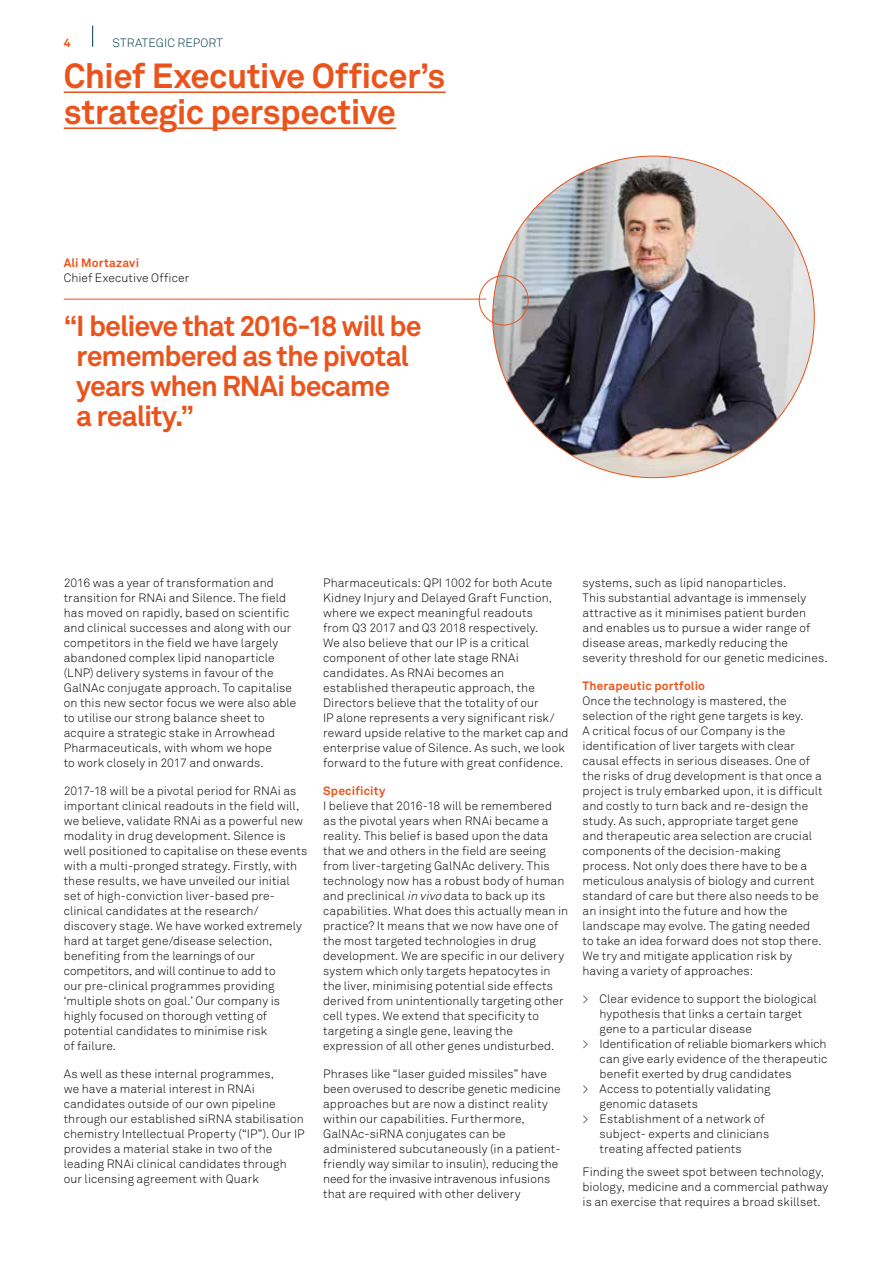
<style>
.page{position:relative;width:893px;height:1263px;background:#fff}
.page>*{position:absolute;margin:0;border:0;box-sizing:border-box;transform-origin:0 0}
.t1{font:700 34.5px/36px "Akkurat";letter-spacing:-.015em;color:#ea541c}
.t2{font:700 28.5px/30px "Akkurat";letter-spacing:-.035em;color:#ea541c}
.t3{font:12px/15px "Akkurat Light Pro";letter-spacing:.01em;color:#000}
.t4{font:700 12px "Akkurat Pro";letter-spacing:.015em;color:#ea541c}
.t5{font:300 12px "Akkurat";letter-spacing:.01em;color:#000}
.t6{font:12px "Akkurat Light Pro";letter-spacing:.01em;color:#003b4c}
.t7{font:700 12px "Akkurat";letter-spacing:.015em;color:#ea541c}
.s1{font-style:italic}
</style>
<div class="page">
<img style="left:493px;top:156px;width:321px;height:322px;border-radius:161px">
<hr style="left:64px;top:91px;width:381px;height:2px;background:#ea541c">
<hr style="left:64px;top:127px;width:94px;height:2px;background:#ea541c">
<hr style="left:177px;top:127px;width:219px;height:2px;background:#ea541c">
<div style="left:479px;top:275px;width:49px;height:50px;border:1px solid #ea541c;border-radius:50%"></div>
<hr style="left:64px;top:299px;width:422px;height:1px;background:#ea541c">
<svg style="left:92px;top:26px;width:1px;height:21px"></svg>
<p class="t4" style="left:64px;top:35px;width:8px">4</p>
<p class="t6" style="left:113px;top:35px;width:112px">STRATEGIC REPORT</p>
<h1 class="t1" style="left:64px;top:58px;width:383px">Chief Executive Officer’s strategic perspective</h1>
<p class="t7" style="left:64px;top:255px;width:77px">Ali Mortazavi</p>
<p class="t5" style="left:64px;top:270px;width:127px">Chief Executive Officer</p>
<h2 class="t2" style="left:76px;top:310px;width:347px;text-indent:-13px">“I believe that 2016-18 will be remembered as the pivotal years when RNAi became<br>a reality.”</h2>
<p class="t3" style="left:64px;top:576px;width:234px">2016 was a year of transformation and transition for RNAi and Silence. The field has moved on rapidly, based on scientific and clinical successes and along with our competitors in the field we have largely abandoned complex lipid nanoparticle (LNP) delivery systems in favour of the GalNAc conjugate approach. To capitalise on this new sector focus we were also able to utilise our strong balance sheet to acquire a strategic stake in Arrowhead Pharmaceuticals, with whom we hope<br>to work closely in 2017 and onwards.</p>
<p class="t3" style="left:64px;top:783px;width:245px">2017-18 will be a pivotal period for RNAi as important clinical readouts in the field will, we believe, validate RNAi as a powerful new modality in drug development. Silence is well positioned to capitalise on these events with a multi-pronged strategy. Firstly, with these results, we have unveiled our initial set of high-conviction liver-based pre&shy;clinical candidates at the research/ discovery stage. We have worked extremely hard at target gene/disease selection, benefiting from the learnings of our competitors, and will continue to add to<br>our pre-clinical programmes providing ‘multiple shots on goal.’ Our company is highly focused on thorough vetting of potential candidates to minimise risk<br>of failure.</p>
<p class="t3" style="left:64px;top:1066px;width:242px">As well as these internal programmes,<br>we have a material interest in RNAi candidates outside of our own pipeline through our established siRNA stabilisation chemistry Intellectual Property (“IP”). Our IP provides a material stake in two of the leading RNAi clinical candidates through our licensing agreement with Quark</p>
<p class="t3" style="left:323px;top:576px;width:247px">Pharmaceuticals: QPI 1002 for both Acute Kidney Injury and Delayed Graft Function, where we expect meaningful readouts<br>from Q3 2017 and Q3 2018 respectively.<br>We also believe that our IP is a critical component of other late stage RNAi candidates. As RNAi becomes an established therapeutic approach, the Directors believe that the totality of our<br>IP alone represents a very significant risk/ reward upside relative to the market cap and enterprise value of Silence. As such, we look forward to the future with great confidence.</p>
<p class="t4" style="left:323px;top:783px;width:64px">Specificity</p>
<p class="t3" style="left:323px;top:798px;width:246px">I believe that 2016-18 will be remembered<br>as the pivotal years when RNAi became a reality. This belief is based upon the data that we and others in the field are seeing from liver-targeting GalNAc delivery. This technology now has a robust body of human and preclinical <span class="s1">in vivo</span> data to back up its capabilities. What does this actually mean in practice? It means that we now have one of the most targeted technologies in drug development. We are specific in our delivery system which only targets hepatocytes in the liver, minimising potential side effects derived from unintentionally targeting other cell types. We extend that specificity to targeting a single gene, leaving the expression of all other genes undisturbed.</p>
<p class="t3" style="left:323px;top:1066px;width:239px">Phrases like “laser guided missiles” have been overused to describe genetic medicine approaches but are now a distinct reality within our capabilities. Furthermore, GalNAc-siRNA conjugates can be administered subcutaneously (in a patient&shy;friendly way similar to insulin), reducing the need for the invasive intravenous infusions that are required with other delivery</p>
<p class="t3" style="left:583px;top:576px;width:246px">systems, such as lipid nanoparticles.<br>This substantial advantage is immensely attractive as it minimises patient burden and enables us to pursue a wider range of disease areas, markedly reducing the severity threshold for our genetic medicines.</p>
<p class="t4" style="left:583px;top:678px;width:124px">Therapeutic portfolio</p>
<p class="t3" style="left:583px;top:693px;width:242px">Once the technology is mastered, the selection of the right gene targets is key.<br>A critical focus of our Company is the identification of liver targets with clear causal effects in serious diseases. One of the risks of drug development is that once a project is truly embarked upon, it is difficult and costly to turn back and re-design the study. As such, appropriate target gene<br>and therapeutic area selection are crucial components of the decision-making process. Not only does there have to be a meticulous analysis of biology and current standard of care but there also needs to be an insight into the future and how the landscape may evolve. The gating needed to take an idea forward does not stop there.<br>We try and mitigate application risk by having a variety of approaches:</p>
<p class="t3" style="left:583px;top:991px;width:236px">&gt; Clear evidence to support the biological</p>
<p class="t3" style="left:600px;top:1006px;width:204px">hypothesis that links a certain target</p>
<p class="t3" style="left:600px;top:1021px;width:154px">gene to a particular disease</p>
<p class="t3" style="left:583px;top:1036px;width:246px">&gt; Identification of reliable biomarkers which</p>
<p class="t3" style="left:600px;top:1051px;width:229px">can give early evidence of the therapeutic</p>
<p class="t3" style="left:600px;top:1066px;width:193px">benefit exerted by drug candidates</p>
<p class="t3" style="left:583px;top:1081px;width:190px">&gt; Access to potentially validating</p>
<p class="t3" style="left:600px;top:1096px;width:100px">genomic datasets</p>
<p class="t3" style="left:583px;top:1111px;width:184px">&gt; Establishment of a network of</p>
<p class="t3" style="left:600px;top:1126px;width:171px">subject- experts and clinicians</p>
<p class="t3" style="left:600px;top:1141px;width:144px">treating affected patients</p>
<p class="t3" style="left:583px;top:1165px;width:247px">Finding the sweet spot between technology, biology, medicine and a commercial pathway is an exercise that requires a broad skillset.</p>
</div>
